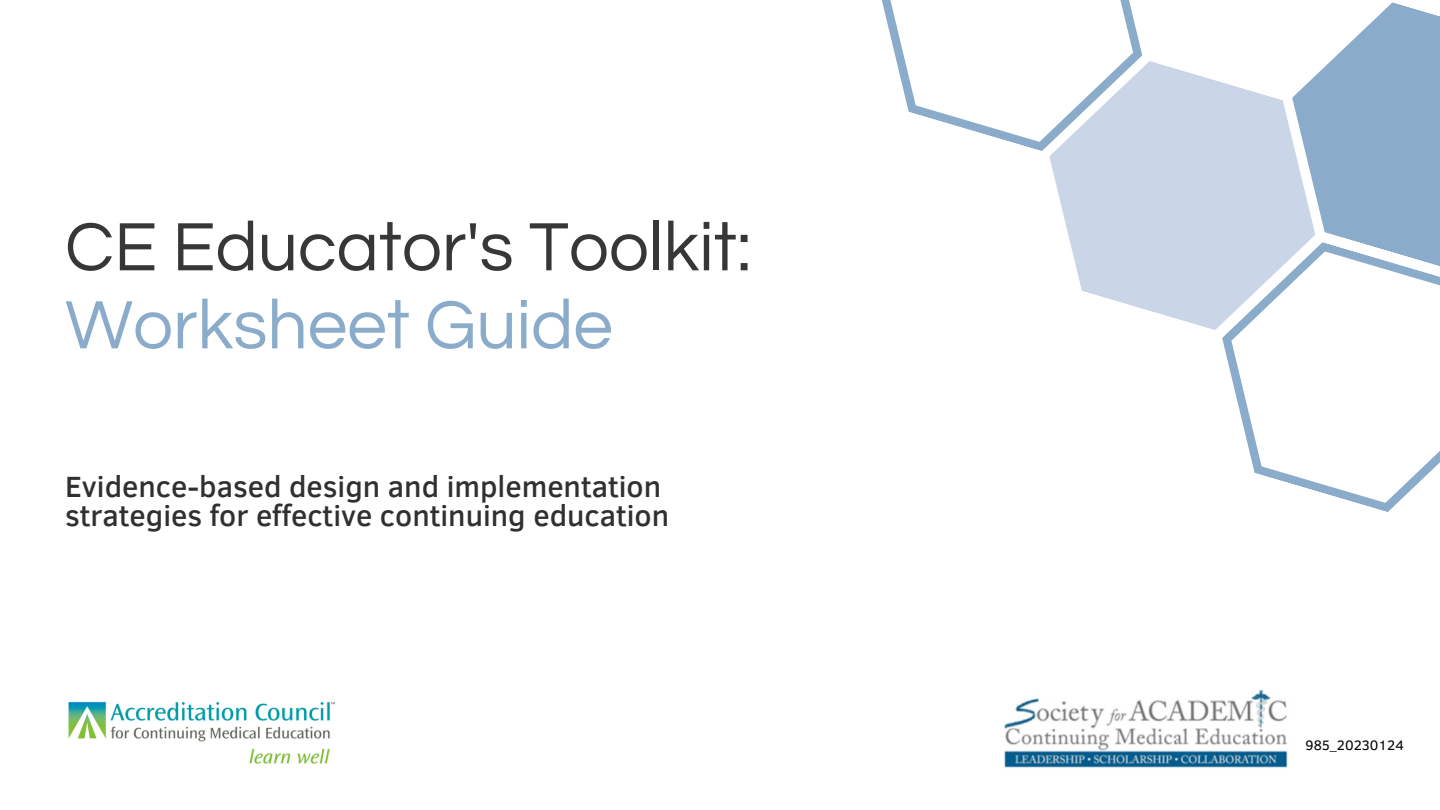
<style>
.page{position:relative;width:1440px;height:810px;background:#fff}
.page>*{position:absolute;margin:0;border:0;box-sizing:border-box;transform-origin:0 0}
.t1{font:71px "Questrial";color:#373737}
.t2{font:71px "Questrial";color:#8aabca}
.t3{font:500 30px/29.2px "Clear Sans";color:#303030}
.t4{font:14px "Clear Sans";color:#000}
</style>
<div class="page">
<img style="left:68px;top:701px;width:268px;height:63px">
<img style="left:1004px;top:690px;width:284px;height:78px">
<svg style="left:1053px;top:69px;width:205px;height:253px;fill:#cad6e8"></svg>
<svg style="left:1258px;top:2px;width:182px;height:221px;fill:#8aabca"></svg>
<svg style="left:881px;top:0;width:295px;height:171px"></svg>
<svg style="left:1188px;top:223px;width:252px;height:289px"></svg>
<h1 class="t1" style="left:65px;top:212px;width:688px">CE Educator's Toolkit:</h1>
<h1 class="t2" style="left:65px;top:290px;width:549px">Worksheet Guide</h1>
<p class="t3" style="left:65px;top:470px;width:606px">Evidence-based design and implementation strategies for effective continuing education</p>
<p class="t4" style="left:1306px;top:735px;width:100px">985_20230124</p>
</div>
